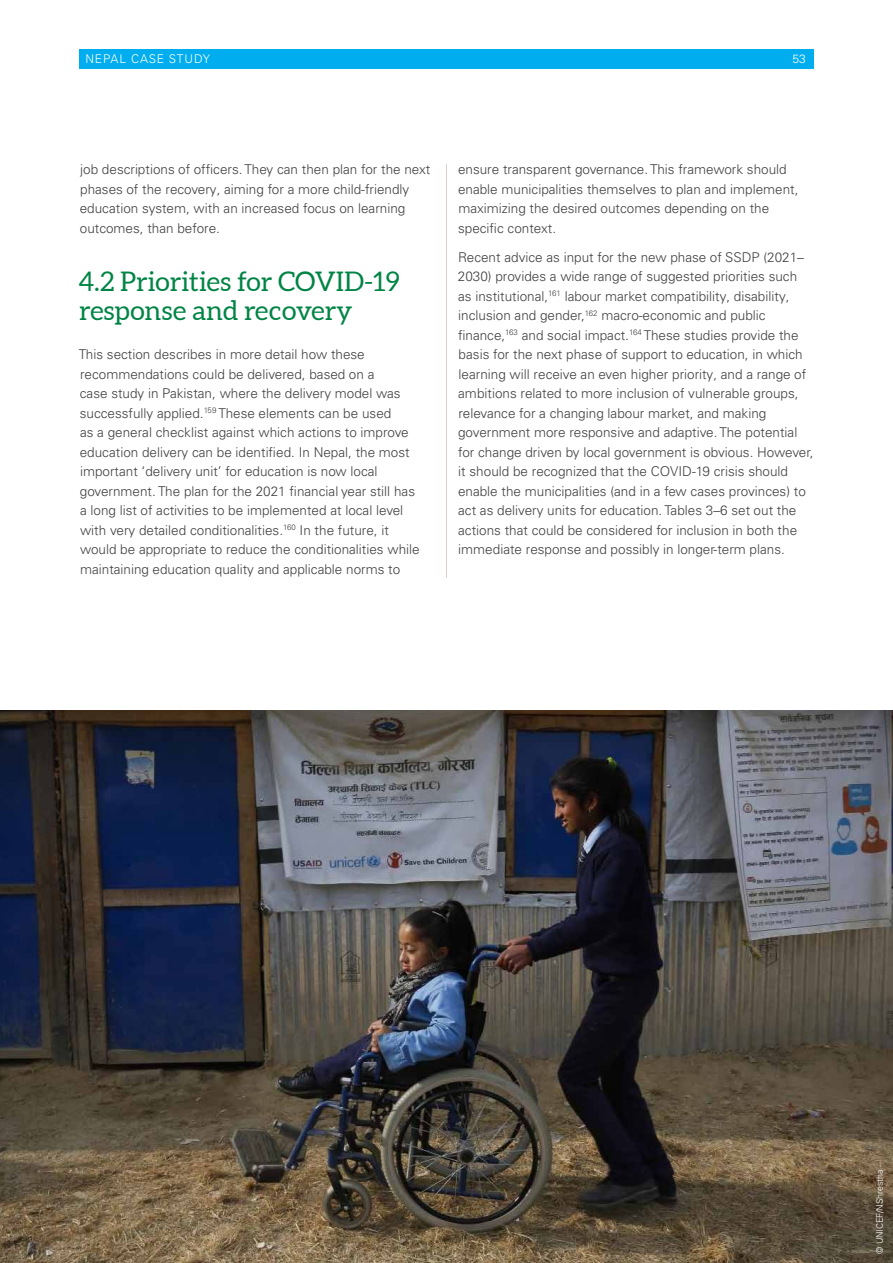
<style>
.page{position:relative;width:893px;height:1263px;background:#fff}
.page>*{position:absolute;margin:0;border:0;box-sizing:border-box;transform-origin:0 0}
.t1{font:27px/29.2px "Aleo";color:#008445}
.t2{font:300 13.5px/19.5px "Univers LT Pro 45";color:#414042}
.t3{font:300 12px "Univers LT Pro 45";letter-spacing:.075em;color:#fff}
.t4{font:300 9px "Univers LT Pro 45";letter-spacing:-.01em;color:#fff}
</style>
<div class="page">
<div style="left:79px;top:49px;width:734px;height:20px;background:#00aeef"></div>
<hr style="left:446px;top:164px;width:1px;height:413px;background:#dad2cb">
<img style="left:0;top:710px;width:893px;height:553px">
<p class="t3" style="left:85px;top:51px;width:126px">NEPAL CASE STUDY</p>
<p class="t3" style="left:793px;top:51px;width:15px">53</p>
<p class="t2" style="left:80px;top:159px;width:352px">job descriptions of officers. They can then plan for the next phases of the recovery, aiming for a more child-friendly education system, with an increased focus on learning outcomes, than before.</p>
<h1 class="t1" style="left:79px;top:268px;width:323px">4.2 Priorities for COVID-19 response and recovery</h1>
<p class="t2" style="left:79px;top:345px;width:342px">This section describes in more detail how these recommendations could be delivered, based on a<br>case study in Pakistan, where the delivery model was successfully applied.<sup>159</sup> These elements can be used<br>as a general checklist against which actions to improve education delivery can be identified. In Nepal, the most important ‘delivery unit’ for education is now local government. The plan for the 2021 financial year still has a long list of activities to be implemented at local level with very detailed conditionalities.<sup>160</sup> In the future, it would be appropriate to reduce the conditionalities while maintaining education quality and applicable norms to</p>
<p class="t2" style="left:458px;top:159px;width:342px">ensure transparent governance. This framework should enable municipalities themselves to plan and implement, maximizing the desired outcomes depending on the specific context.</p>
<p class="t2" style="left:458px;top:247px;width:357px">Recent advice as input for the new phase of SSDP (2021– 2030) provides a wide range of suggested priorities such as institutional,<sup>161</sup> labour market compatibility, disability, inclusion and gender,<sup>162</sup> macro-economic and public finance,<sup>163</sup> and social impact.<sup>164</sup> These studies provide the basis for the next phase of support to education, in which learning will receive an even higher priority, and a range of ambitions related to more inclusion of vulnerable groups, relevance for a changing labour market, and making government more responsive and adaptive. The potential for change driven by local government is obvious. However, it should be recognized that the COVID-19 crisis should enable the municipalities (and in a few cases provinces) to act as delivery units for education. Tables 3–6 set out the actions that could be considered for inclusion in both the immediate response and possibly in longer-term plans.</p>
<p class="t4" style="left:874px;top:1254px;width:86px;rotate:-90deg">© UNICEF/NShrestha</p>
</div>
